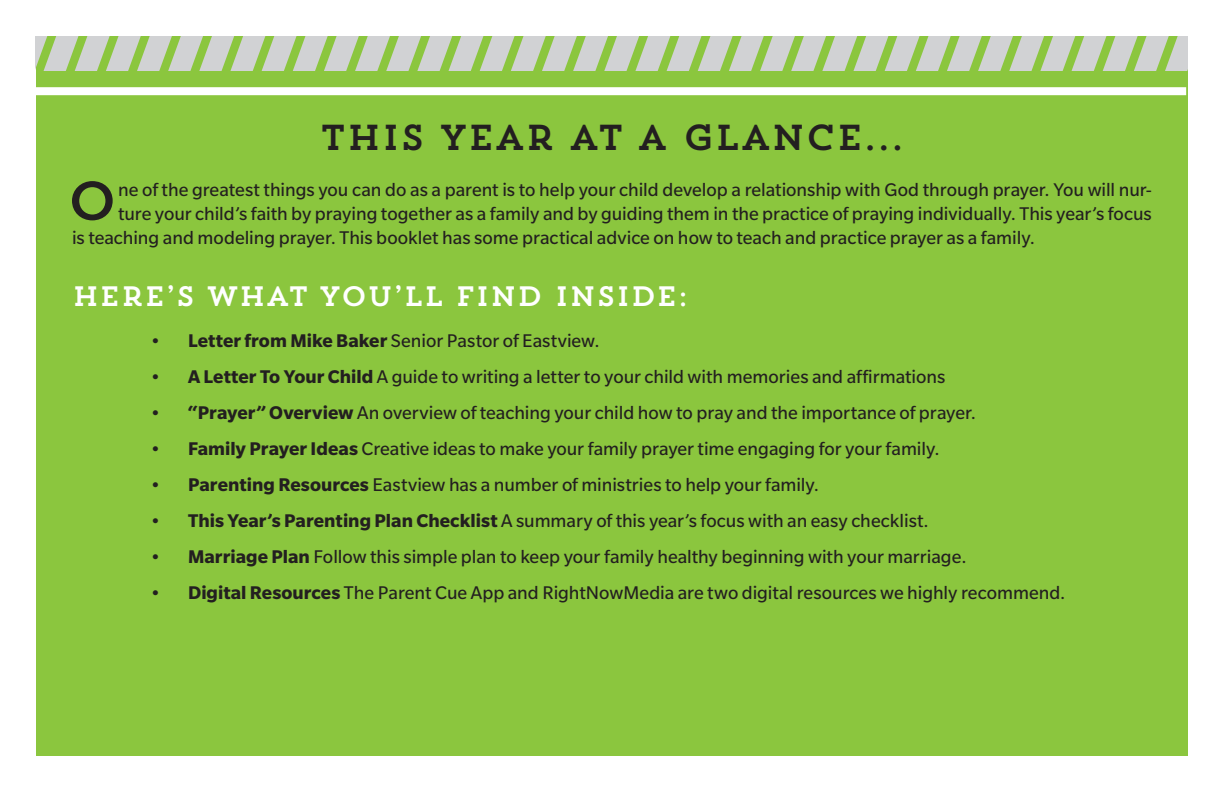
<style>
.page{position:relative;width:1224px;height:792px;background:#fff}
.page>*{position:absolute;margin:0;border:0;box-sizing:border-box;transform-origin:0 0}
.t1{font:54.2px "Trend Slab One";color:#231f20}
.t2{font:36px "Trend Slab One";color:#231f20}
.t3{font:28px "Trend Slab One";color:#fff}
.t4{font:20px "Slate Std";color:#231f20}
.s1{font-family:"Myriad Pro";font-size:24px}
.s2{font-weight:700}
</style>
<div class="page">
<div style="left:36px;top:36px;width:1152px;height:720px;background:#8bc63e"></div>
<svg style="left:35px;top:36px;width:1152px;height:35px"></svg>
<div style="left:34px;top:87px;width:1152px;height:8px;background:#fff"></div>
<h2 class="t2" style="left:320px;top:114px;width:586px">THIS YEAR AT A GLANCE...</h2>
<h1 class="t1" style="left:67px;top:166px;width:53px">O</h1>
<p class="t4" style="left:118px;top:179px;width:1035px">ne of the greatest things you can do as a parent is to help your child develop a relationship with God through prayer. You will nur-</p>
<p class="t4" style="left:118px;top:203px;width:1035px">ture your child’s faith by praying together as a family and by guiding them in the practice of praying individually. This year’s focus</p>
<p class="t4" style="left:72px;top:227px;width:964px">is teaching and modeling prayer. This booklet has some practical advice on how to teach and practice prayer as a family.</p>
<h3 class="t3" style="left:72px;top:278px;width:618px">HERE’S WHAT YOU’LL FIND INSIDE:</h3>
<p class="t4" style="left:152px;top:330px;width:449px"><span class="s1">•</span> <span class="s2">Letter from Mike Baker</span> Senior Pastor of Eastview.</p>
<p class="t4" style="left:152px;top:366px;width:795px"><span class="s1">•</span> <span class="s2">A Letter To Your Child</span> A guide to writing a letter to your child with memories and affirmations</p>
<p class="t4" style="left:152px;top:402px;width:826px"><span class="s1">•</span> <span class="s2">“Prayer” Overview</span> An overview of teaching your child how to pray and the importance of prayer.</p>
<p class="t4" style="left:152px;top:438px;width:789px"><span class="s1">•</span> <span class="s2">Family Prayer Ideas</span> Creative ideas to make your family prayer time engaging for your family.</p>
<p class="t4" style="left:152px;top:474px;width:669px"><span class="s1">•</span> <span class="s2">Parenting Resources</span> Eastview has a number of ministries to help your family.</p>
<p class="t4" style="left:152px;top:510px;width:778px"><span class="s1">•</span> <span class="s2">This Year’s Parenting Plan Checklist</span> A summary of this year’s focus with an easy checklist.</p>
<p class="t4" style="left:152px;top:546px;width:816px"><span class="s1">•</span> <span class="s2">Marriage Plan</span> Follow this simple plan to keep your family healthy beginning with your marriage.</p>
<p class="t4" style="left:152px;top:582px;width:915px"><span class="s1">•</span> <span class="s2">Digital Resources</span> The Parent Cue App and RightNowMedia are two digital resources we highly recommend.</p>
</div>
